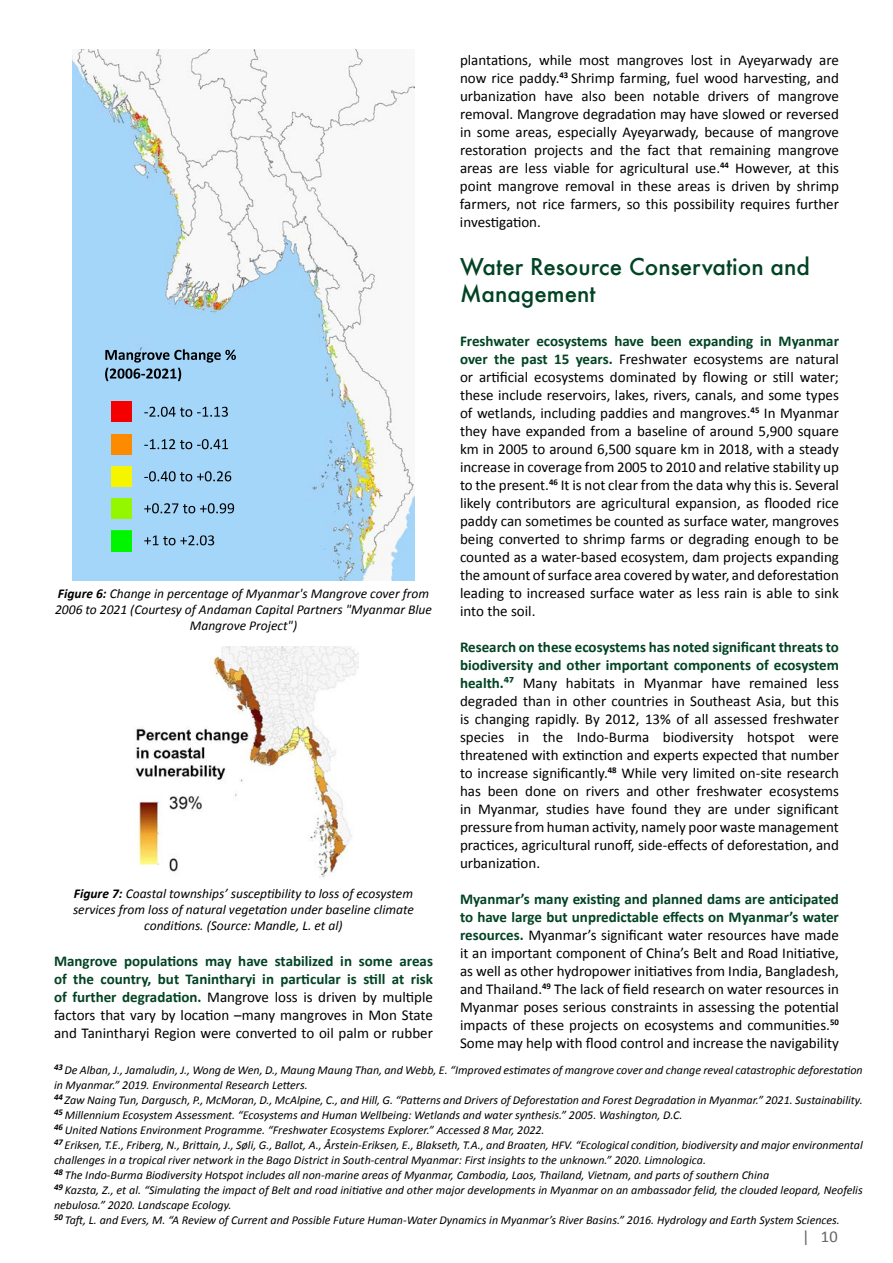
<style>
.page{position:relative;width:893px;height:1263px;background:#fff}
.page>*{position:absolute;margin:0;border:0;box-sizing:border-box;transform-origin:0 0}
.t1{font:500 22.5px/27px "Futura";color:#014323}
.t2{font:15px/18px "Calibri";color:#000;text-align:justify}
.t3{font:italic 13.5px/16.2px "Calibri";color:#000;text-align:center}
.t4{font:italic 12px/15px "Calibri";color:#000}
.s1{font-weight:700}
.s2{font-weight:700;color:#014323}
</style>
<div class="page">
<img style="left:135px;top:646px;width:223px;height:232px">
<img style="left:72px;top:50px;width:343px;height:530px">
<img style="left:111px;top:402px;width:20px;height:20px">
<img style="left:111px;top:434px;width:20px;height:20px">
<img style="left:111px;top:466px;width:20px;height:20px">
<img style="left:111px;top:499px;width:20px;height:20px">
<img style="left:111px;top:531px;width:20px;height:20px">
<p class="t3" style="left:55px;top:585px;width:378px"><span class="s1">Figure 6:</span> Change in percentage of Myanmar's Mangrove cover from<br>2006 to 2021 (Courtesy of Andaman Capital Partners "Myanmar Blue<br>Mangrove Project")</p>
<p class="t3" style="left:73px;top:884px;width:342px"><span class="s1">Figure 7:</span> Coastal townships’ susceptibility to loss of ecosystem services from loss of natural vegetation under baseline climate conditions. (Source: Mandle, L. et al)</p>
<p class="t2" style="left:54px;top:951px;width:380px"><span class="s2">Mangrove populations may have stabilized in some areas of the country, but Tanintharyi in particular is still at risk of further degradation.</span> Mangrove loss is driven by multiple factors that vary by location –many mangroves in Mon State and Tanintharyi Region were converted to oil palm or rubber</p>
<p class="t2" style="left:460px;top:51px;width:380px">plantations, while most mangroves lost in Ayeyarwady are now rice paddy.<sup>43</sup> Shrimp farming, fuel wood harvesting, and urbanization have also been notable drivers of mangrove removal. Mangrove degradation may have slowed or reversed in some areas, especially Ayeyarwady, because of mangrove restoration projects and the fact that remaining mangrove areas are less viable for agricultural use.<sup>44</sup> However, at this point mangrove removal in these areas is driven by shrimp farmers, not rice farmers, so this possibility requires further investigation.</p>
<h1 class="t1" style="left:460px;top:253px;width:351px">Water Resource Conservation and<br>Management</h1>
<p class="t2" style="left:460px;top:332px;width:380px"><span class="s2">Freshwater ecosystems have been expanding in Myanmar over the past 15 years.</span> Freshwater ecosystems are natural or artificial ecosystems dominated by flowing or still water; these include reservoirs, lakes, rivers, canals, and some types of wetlands, including paddies and mangroves.<sup>45</sup> In Myanmar they have expanded from a baseline of around 5,900 square km in 2005 to around 6,500 square km in 2018, with a steady increase in coverage from 2005 to 2010 and relative stability up to the present.<sup>46</sup> It is not clear from the data why this is. Several likely contributors are agricultural expansion, as flooded rice paddy can sometimes be counted as surface water, mangroves being converted to shrimp farms or degrading enough to be counted as a water-based ecosystem, dam projects expanding the amount of surface area covered by water, and deforestation leading to increased surface water as less rain is able to sink into the soil.</p>
<p class="t2" style="left:460px;top:638px;width:380px"><span class="s2">Research on these ecosystems has noted significant threats to biodiversity and other important components of ecosystem health.47</span> Many habitats in Myanmar have remained less degraded than in other countries in Southeast Asia, but this is changing rapidly. By 2012, 13% of all assessed freshwater species in the Indo-Burma biodiversity hotspot were threatened with extinction and experts expected that number to increase significantly.<sup>48</sup> While very limited on-site research has been done on rivers and other freshwater ecosystems in Myanmar, studies have found they are under significant pressure from human activity, namely poor waste management practices, agricultural runoff, side-effects of deforestation, and urbanization.</p>
<p class="t2" style="left:460px;top:890px;width:380px"><span class="s2">Myanmar’s many existing and planned dams are anticipated to have large but unpredictable effects on Myanmar’s water resources.</span> Myanmar’s significant water resources have made it an important component of China’s Belt and Road Initiative, as well as other hydropower initiatives from India, Bangladesh, and Thailand.<sup>49</sup> The lack of field research on water resources in Myanmar poses serious constraints in assessing the potential impacts of these projects on ecosystems and communities.<sup>50<br></sup>Some may help with flood control and increase the navigability</p>
<p class="t4" style="left:54px;top:1061px;width:810px"><sup>43</sup> De Alban, J., Jamaludin, J., Wong de Wen, D., Maung Maung Than, and Webb, E. “Improved estimates of mangrove cover and change reveal catastrophic deforestation in Myanmar.” 2019. Environmental Research Letters.<br><sup>44</sup> Zaw Naing Tun, Dargusch, P., McMoran, D., McAlpine, C., and Hill, G. “Patterns and Drivers of Deforestation and Forest Degradation in Myanmar.” 2021. Sustainability.<br><sup>45</sup> Millennium Ecosystem Assessment. “Ecosystems and Human Wellbeing: Wetlands and water synthesis.” 2005. Washington, D.C.<br><sup>46</sup> United Nations Environment Programme. “Freshwater Ecosystems Explorer.” Accessed 8 Mar, 2022.<br><sup>47</sup> Eriksen, T.E., Friberg, N., Brittain, J., Søli, G., Ballot, A., Årstein-Eriksen, E., Blakseth, T.A., and Braaten, HFV. “Ecological condition, biodiversity and major environmental challenges in a tropical river network in the Bago District in South-central Myanmar: First insights to the unknown.” 2020. Limnologica.<br><sup>48</sup> The Indo-Burma Biodiversity Hotspot includes all non-marine areas of Myanmar, Cambodia, Laos, Thailand, Vietnam, and parts of southern China<br><sup>49</sup> Kazsta, Z., et al. “Simulating the impact of Belt and road initiative and other major developments in Myanmar on an ambassador felid, the clouded leopard, Neofelis nebulosa.” 2020. Landscape Ecology.<br><sup>50</sup> Taft, L. and Evers, M. “A Review of Current and Possible Future Human-Water Dynamics in Myanmar’s River Basins.” 2016. Hydrology and Earth System Sciences.</p>
</div>
